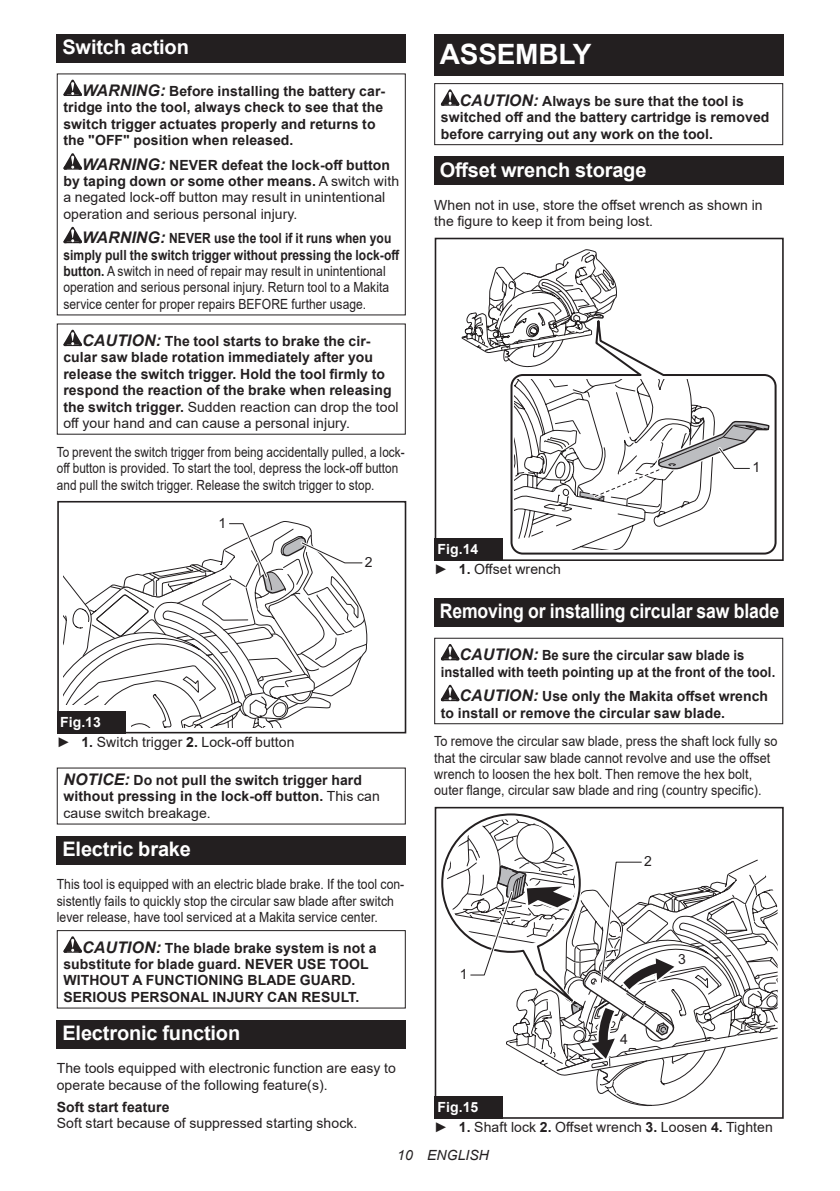
<style>
.page{position:relative;width:840px;height:1191px;background:#fff}
.page>*{position:absolute;margin:0;border:0;box-sizing:border-box;transform-origin:0 0}
.t1{font:700 28px "Arial";letter-spacing:-.01em;color:#fff}
.t2{font:700 20px "Arial";letter-spacing:-.01em;color:#fff}
.t3{font:700 20px "Arial";letter-spacing:-.01em;color:#fff;scale:.88 1}
.t4{font:700 14px/16.4px "Arial";letter-spacing:.005em;color:#231f20}
.t5{font:14px/16.4px "Arial";letter-spacing:.005em;color:#231f20}
.t6{font:14px/16.4px "Arial";letter-spacing:.005em;color:#231f20;scale:.86 1}
.t7{font:14px/16.4px "Arial";letter-spacing:.005em;color:#231f20;scale:.9 1}
.t8{font:14px/16.4px "Arial";letter-spacing:.005em;color:#231f20;scale:.84 1}
.t9{font:14px/16.4px "Arial";letter-spacing:.005em;color:#231f20;scale:.87 1}
.t10{font:700 14px/16.4px "Arial";letter-spacing:.005em;color:#231f20;scale:.93 1}
.t11{font:italic 14px "Arial";letter-spacing:.005em;color:#231f20}
.s1{font-style:italic;font-size:16px}
.s2{font-weight:700;font-style:italic;font-size:16px}
.s3{font-weight:700}
.s4{font-weight:400}
.s5{font-weight:700;color:#fff}
</style>
<div class="page">
<div style="left:57px;top:34px;width:348px;height:29px;background:#231f20"></div>
<svg style="left:63px;top:80px;width:19px;height:16px"></svg>
<svg style="left:63px;top:153px;width:19px;height:17px"></svg>
<svg style="left:63px;top:227px;width:19px;height:16px"></svg>
<svg style="left:63px;top:330px;width:19px;height:16px"></svg>
<div style="left:57px;top:501px;width:349px;height:232px;border:2px solid #231f20"></div>
<svg style="left:63px;top:521px;width:303px;height:206px"></svg>
<div style="left:57px;top:711px;width:68px;height:22px;background:#231f20"></div>
<div style="left:57px;top:836px;width:348px;height:28px;background:#231f20"></div>
<svg style="left:63px;top:936px;width:19px;height:16px"></svg>
<div style="left:57px;top:930px;width:348px;height:78px;border:1px solid #231f20"></div>
<div style="left:57px;top:1020px;width:348px;height:28px;background:#231f20"></div>
<div style="left:434px;top:34px;width:348px;height:41px;background:#231f20"></div>
<svg style="left:440px;top:89px;width:19px;height:17px"></svg>
<div style="left:434px;top:83px;width:348px;height:62px;border:1px solid #231f20"></div>
<div style="left:434px;top:156px;width:348px;height:29px;background:#231f20"></div>
<svg style="left:512px;top:377px;width:265px;height:178px"></svg>
<div style="left:434px;top:238px;width:349px;height:323px;border:2px solid #231f20"></div>
<svg style="left:461px;top:238px;width:311px;height:311px"></svg>
<div style="left:434px;top:538px;width:68px;height:23px;background:#231f20"></div>
<div style="left:434px;top:598px;width:348px;height:29px;background:#231f20"></div>
<svg style="left:440px;top:644px;width:19px;height:16px"></svg>
<svg style="left:440px;top:685px;width:19px;height:16px"></svg>
<div style="left:434px;top:638px;width:348px;height:86px;border:1px solid #231f20"></div>
<div style="left:434px;top:807px;width:349px;height:311px;border:2px solid #231f20"></div>
<svg style="left:441px;top:813px;width:336px;height:305px"></svg>
<div style="left:434px;top:1096px;width:68px;height:22px;background:#231f20"></div>
<h2 class="t2" style="left:62px;top:33px;width:128px">Switch action</h2>
<p class="t4" style="left:63px;top:83px;width:323px;text-indent:19px"><span class="s1">WARNING:</span> Before installing the battery car&shy;tridge into the tool, always check to see that the switch trigger actuates properly and returns to the "OFF" position when released.</p>
<p class="t5" style="left:63px;top:156px;width:337px;text-indent:19px"><span class="s2">WARNING:</span> <span class="s3">NEVER defeat the lock-off button by taping down or some other means.</span> A switch with a negated lock-off button may result in unintentional operation and serious personal injury.</p>
<p class="t6" style="left:63px;top:230px;width:392px;text-indent:19px"><span class="s2">WARNING:</span> <span class="s3">NEVER use the tool if it runs when you simply pull the switch trigger without pressing the lock-off button.</span> A switch in need of repair may result in unintentional operation and serious personal injury. Return tool to a Makita service center for proper repairs BEFORE further usage.</p>
<p class="t4" style="left:63px;top:333px;width:336px;text-indent:19px"><span class="s1">CAUTION:</span> The tool starts to brake the cir&shy;cular saw blade rotation immediately after you release the switch trigger. Hold the tool firmly to respond the reaction of the brake when releasing the switch trigger. <span class="s4">Sudden reaction can drop the tool off your hand and can cause a personal injury.</span></p>
<p class="t8" style="left:57px;top:443px;width:415px">To prevent the switch trigger from being accidentally pulled, a lock&shy;off button is provided. To start the tool, depress the lock-off button and pull the switch trigger. Release the switch trigger to stop.</p>
<p class="t5" style="left:218px;top:515px;width:9px">1</p>
<p class="t5" style="left:365px;top:553px;width:9px">2</p>
<p class="t5" style="left:57px;top:711px;width:239px;line-height:20.2px"><span class="s5">Fig.13<br></span>► <span class="s3">1.</span> Switch trigger <span class="s3">2.</span> Lock-off button</p>
<p class="t4" style="left:63px;top:772px;width:318px"><span class="s1">NOTICE:</span> Do not pull the switch trigger hard without pressing in the lock-off button. <span class="s4">This can cause switch breakage.</span></p>
<h2 class="t2" style="left:62px;top:834px;width:130px">Electric brake</h2>
<p class="t9" style="left:57px;top:876px;width:400px">This tool is equipped with an electric blade brake. If the tool con&shy;sistently fails to quickly stop the circular saw blade after switch lever release, have tool serviced at a Makita service center.</p>
<p class="t4" style="left:63px;top:939px;width:314px;text-indent:19px"><span class="s1">CAUTION:</span> The blade brake system is not a substitute for blade guard. NEVER USE TOOL WITHOUT A FUNCTIONING BLADE GUARD.<br>SERIOUS PERSONAL INJURY CAN RESULT.</p>
<h2 class="t2" style="left:62px;top:1018px;width:179px">Electronic function</h2>
<p class="t5" style="left:57px;top:1060px;width:340px">The tools equipped with electronic function are easy to operate because of the following feature(s).</p>
<p class="t4" style="left:57px;top:1098px;width:114px">Soft start feature</p>
<p class="t5" style="left:57px;top:1115px;width:302px">Soft start because of suppressed starting shock.</p>
<h1 class="t1" style="left:439px;top:34px;width:153px">ASSEMBLY</h1>
<p class="t4" style="left:440px;top:93px;width:330px;text-indent:19px"><span class="s1">CAUTION:</span> Always be sure that the tool is switched off and the battery cartridge is removed before carrying out any work on the tool.</p>
<h2 class="t2" style="left:439px;top:155px;width:208px">Offset wrench storage</h2>
<p class="t5" style="left:434px;top:197px;width:330px">When not in use, store the offset wrench as shown in the figure to keep it from being lost.</p>
<p class="t5" style="left:752px;top:459px;width:9px">1</p>
<p class="t5" style="left:434px;top:539px;width:128px;line-height:20.2px"><span class="s5">Fig.14<br></span>► <span class="s3">1.</span> Offset wrench</p>
<h2 class="t3" style="left:439px;top:597px;width:387px">Removing or installing circular saw blade</h2>
<p class="t10" style="left:440px;top:647px;width:361px;text-indent:19px"><span class="s1">CAUTION:</span> Be sure the circular saw blade is installed with teeth pointing up at the front of the tool.</p>
<p class="t4" style="left:440px;top:688px;width:328px;text-indent:19px"><span class="s1">CAUTION:</span> Use only the Makita offset wrench to install or remove the circular saw blade.</p>
<p class="t7" style="left:434px;top:733px;width:383px">To remove the circular saw blade, press the shaft lock fully so that the circular saw blade cannot revolve and use the offset wrench to loosen the hex bolt. Then remove the hex bolt, outer flange, circular saw blade and ring (country specific).</p>
<p class="t5" style="left:459px;top:966px;width:9px">1</p>
<p class="t5" style="left:644px;top:852px;width:9px">2</p>
<p class="t5" style="left:620px;top:1030px;width:9px">4</p>
<p class="t5" style="left:678px;top:950px;width:9px">3</p>
<p class="t5" style="left:434px;top:1097px;width:340px;line-height:20.2px"><span class="s5">Fig.15<br></span>► <span class="s3">1.</span> Shaft lock <span class="s3">2.</span> Offset wrench <span class="s3">3.</span> Loosen <span class="s3">4.</span> Tighten</p>
<p class="t11" style="left:397px;top:1146px;width:93px">10 ENGLISH</p>
</div>
